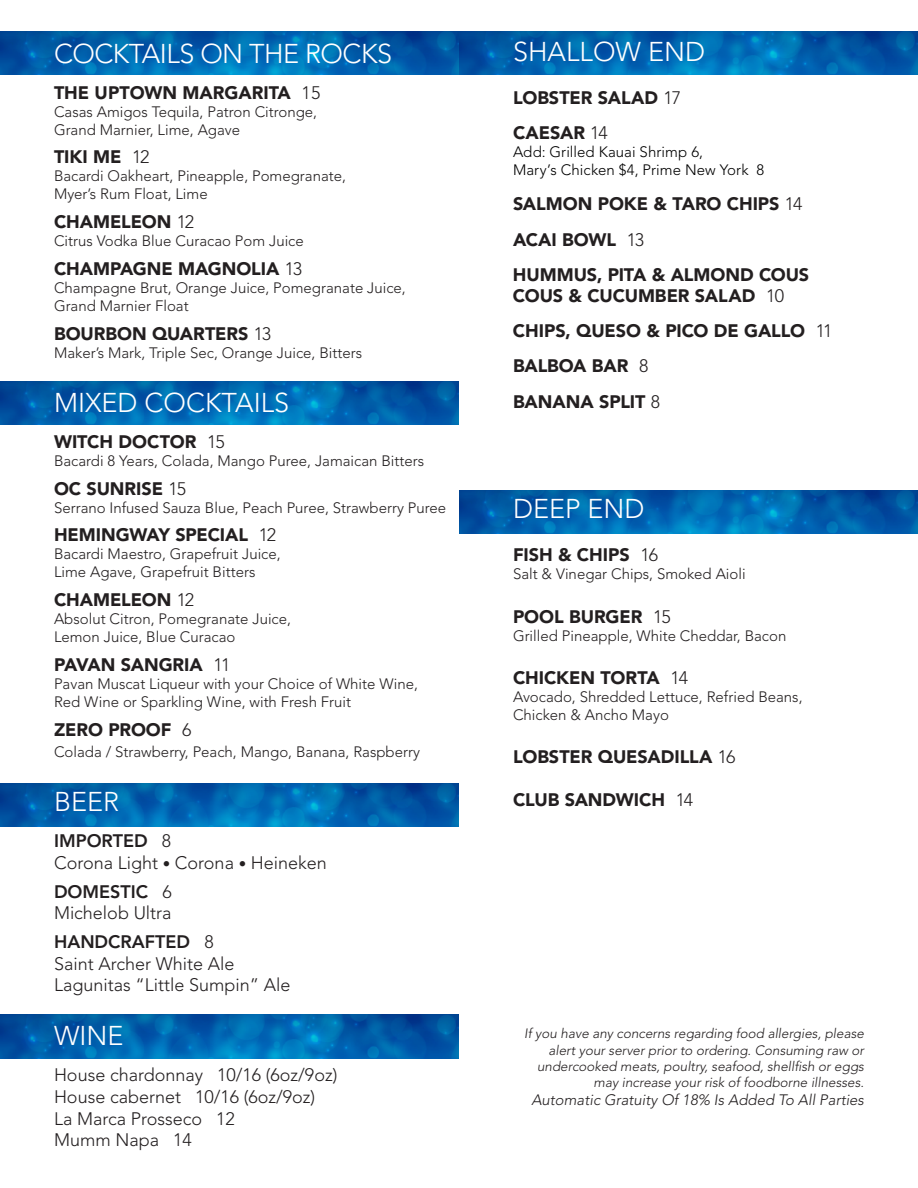
<style>
.page{position:relative;width:918px;height:1188px;background:#fff}
.page>*{position:absolute;margin:0;border:0;box-sizing:border-box;transform-origin:0 0}
.t1{font:300 27px "Avenir LT Std";color:#fff}
.t2{font:300 27px "Avenir LT Std";letter-spacing:-.02em;color:#fff}
.t3{font:900 18px/21.6px "Avenir LT Std";letter-spacing:-.005em;color:#231f20}
.t4{font:300 18px "Avenir LT Std";color:#231f20}
.t5{font:800 18px "Avenir LT Std";color:#231f20}
.t6{font:300 15px/18px "Avenir LT Std";color:#231f20}
.t7{font:300 15px/18px "Avenir LT Std";letter-spacing:.005em;color:#000}
.t8{font:italic 300 15px "Avenir LT Std";color:#231f20}
.t9{font:italic 300 13.5px/16.2px "Avenir LT Std";color:#231f20;text-align:right}
.s1{font-weight:300}
.s2{font-size:15px}
</style>
<div class="page">
<img style="left:459px;top:490px;width:459px;height:43px">
<img style="left:0;top:31px;width:918px;height:43px">
<img style="left:0;top:1015px;width:459px;height:43px">
<img style="left:0;top:783px;width:459px;height:43px">
<img style="left:0;top:381px;width:459px;height:43px">
<p class="t2" style="left:54px;top:37px;width:340px">COCKTAILS ON THE ROCKS</p>
<p class="t3" style="left:54px;top:81px;width:268px">THE UPTOWN MARGARITA <span class="s1">15</span></p>
<p class="t6" style="left:54px;top:102px;width:265px">Casas Amigos Tequila, Patron Citronge,<br>Grand Marnier, Lime, Agave</p>
<p class="t3" style="left:54px;top:146px;width:97px">TIKI ME <span class="s1">12</span></p>
<p class="t6" style="left:54px;top:167px;width:294px">Bacardi Oakheart, Pineapple, Pomegranate,<br>Myer’s Rum Float, Lime</p>
<p class="t3" style="left:54px;top:211px;width:142px">CHAMELEON <span class="s1">12</span></p>
<p class="t6" style="left:54px;top:232px;width:251px">Citrus Vodka Blue Curacao Pom Juice</p>
<p class="t3" style="left:54px;top:258px;width:250px">CHAMPAGNE MAGNOLIA <span class="s1">13</span></p>
<p class="t6" style="left:54px;top:279px;width:353px">Champagne Brut, Orange Juice, Pomegranate Juice,<br>Grand Marnier Float</p>
<p class="t3" style="left:54px;top:323px;width:219px">BOURBON QUARTERS <span class="s1">13</span></p>
<p class="t6" style="left:54px;top:344px;width:310px">Maker’s Mark, Triple Sec, Orange Juice, Bitters</p>
<p class="t1" style="left:54px;top:387px;width:237px">MIXED COCKTAILS</p>
<p class="t3" style="left:54px;top:431px;width:172px">WITCH DOCTOR <span class="s1">15</span></p>
<p class="t6" style="left:54px;top:452px;width:372px">Bacardi 8 Years, Colada, Mango Puree, Jamaican Bitters</p>
<p class="t3" style="left:54px;top:477px;width:134px">OC SUNRISE <span class="s1">15</span></p>
<p class="t6" style="left:54px;top:498px;width:394px">Serrano Infused Sauza Blue, Peach Puree, Strawberry Puree</p>
<p class="t3" style="left:54px;top:524px;width:224px">HEMINGWAY SPECIAL <span class="s1">12</span></p>
<p class="t6" style="left:54px;top:545px;width:228px">Bacardi Maestro, Grapefruit Juice,<br>Lime Agave, Grapefruit Bitters</p>
<p class="t3" style="left:54px;top:589px;width:142px">CHAMELEON <span class="s1">12</span></p>
<p class="t6" style="left:54px;top:610px;width:239px">Absolut Citron, Pomegranate Juice,<br>Lemon Juice, Blue Curacao</p>
<p class="t3" style="left:54px;top:654px;width:178px">PAVAN SANGRIA <span class="s1">11</span></p>
<p class="t6" style="left:54px;top:675px;width:366px">Pavan Muscat Liqueur with your Choice of White Wine,<br>Red Wine or Sparkling Wine, with Fresh Fruit</p>
<p class="t3" style="left:54px;top:719px;width:139px">ZERO PROOF <span class="s1">6</span></p>
<p class="t6" style="left:54px;top:743px;width:368px">Colada / Strawberry, Peach, Mango, Banana, Raspberry</p>
<p class="t1" style="left:54px;top:786px;width:67px">BEER</p>
<p class="t5" style="left:54px;top:830px;width:119px">IMPORTED <span class="s1">8</span></p>
<p class="t4" style="left:54px;top:852px;width:274px">Corona Light <span class="s2">•</span> Corona <span class="s2">•</span> Heineken</p>
<p class="t5" style="left:54px;top:881px;width:119px">DOMESTIC <span class="s1">6</span></p>
<p class="t4" style="left:54px;top:903px;width:119px">Michelob Ultra</p>
<p class="t5" style="left:54px;top:931px;width:161px">HANDCRAFTED <span class="s1">8</span></p>
<p class="t4" style="left:54px;top:953px;width:182px">Saint Archer White Ale</p>
<p class="t4" style="left:54px;top:975px;width:238px">Lagunitas “Little Sumpin” Ale</p>
<p class="t1" style="left:54px;top:1020px;width:71px">WINE</p>
<p class="t4" style="left:54px;top:1065px;width:285px">House chardonnay 10/16 (6oz/9oz)</p>
<p class="t4" style="left:54px;top:1086px;width:263px">House cabernet 10/16 (6oz/9oz)</p>
<p class="t4" style="left:54px;top:1108px;width:182px">La Marca Prosseco 12</p>
<p class="t4" style="left:54px;top:1129px;width:139px">Mumm Napa 14</p>
<p class="t1" style="left:513px;top:36px;width:194px">SHALLOW END</p>
<p class="t3" style="left:513px;top:87px;width:170px">LOBSTER SALAD <span class="s1">17</span></p>
<p class="t3" style="left:513px;top:122px;width:96px">CAESAR <span class="s1">14</span></p>
<p class="t7" style="left:513px;top:143px;width:253px">Add: Grilled Kauai Shrimp 6,<br>Mary’s Chicken $4, Prime New York 8</p>
<p class="t3" style="left:513px;top:193px;width:291px">SALMON POKE &amp; TARO CHIPS <span class="s1">14</span></p>
<p class="t3" style="left:513px;top:228px;width:133px">ACAI BOWL <span class="s1">13</span></p>
<p class="t3" style="left:513px;top:264px;width:298px">HUMMUS, PITA &amp; ALMOND COUS<br>COUS &amp; CUCUMBER SALAD <span class="s1">10</span></p>
<p class="t3" style="left:513px;top:320px;width:321px">CHIPS, QUESO &amp; PICO DE GALLO <span class="s1">11</span></p>
<p class="t3" style="left:513px;top:355px;width:137px">BALBOA BAR <span class="s1">8</span></p>
<p class="t3" style="left:513px;top:390px;width:149px">BANANA SPLIT <span class="s1">8</span></p>
<p class="t1" style="left:513px;top:493px;width:133px">DEEP END</p>
<p class="t3" style="left:513px;top:544px;width:147px">FISH &amp; CHIPS <span class="s1">16</span></p>
<p class="t6" style="left:513px;top:565px;width:234px">Salt &amp; Vinegar Chips, Smoked Aioli</p>
<p class="t3" style="left:513px;top:606px;width:159px">POOL BURGER <span class="s1">15</span></p>
<p class="t6" style="left:513px;top:627px;width:275px">Grilled Pineapple, White Cheddar, Bacon</p>
<p class="t3" style="left:513px;top:667px;width:177px">CHICKEN TORTA <span class="s1">14</span></p>
<p class="t6" style="left:513px;top:688px;width:291px">Avocado, Shredded Lettuce, Refried Beans,<br>Chicken &amp; Ancho Mayo</p>
<p class="t3" style="left:513px;top:746px;width:224px">LOBSTER QUESADILLA <span class="s1">16</span></p>
<p class="t3" style="left:513px;top:789px;width:182px">CLUB SANDWICH <span class="s1">14</span></p>
<p class="t9" style="left:524px;top:1026px;width:341px">If you have any concerns regarding food allergies, please alert your server prior to ordering. Consuming raw or undercooked meats, poultry, seafood, shellfish or eggs may increase your risk of foodborne illnesses.</p>
<p class="t8" style="left:531px;top:1091px;width:334px">Automatic Gratuity Of 18% Is Added To All Parties</p>
</div>
